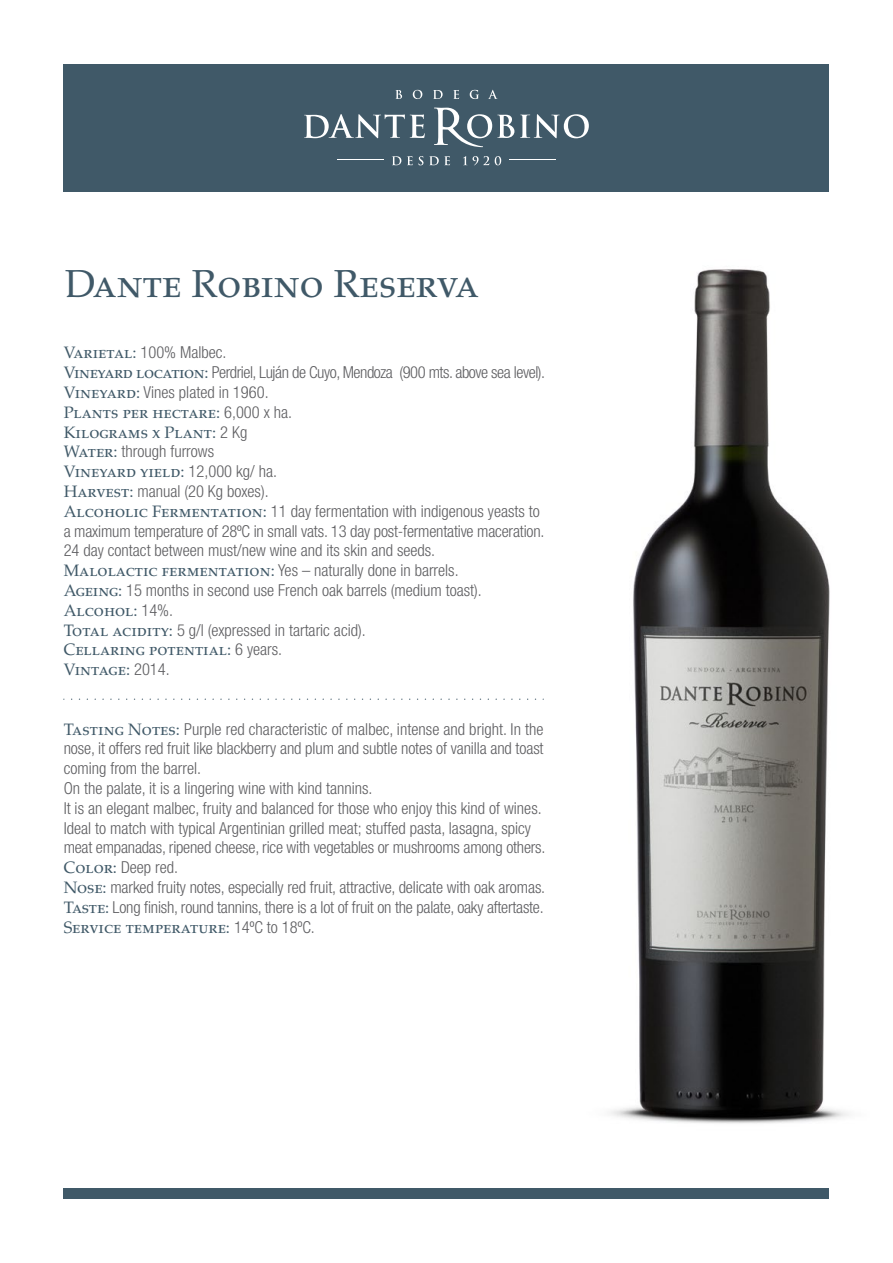
<style>
.page{position:relative;width:893px;height:1263px;background:#fff}
.page>*{position:absolute;margin:0;border:0;box-sizing:border-box;transform-origin:0 0}
.t1{font:39px "Palatino SC";color:#405968}
.t2{font:300 condensed 16.5px/19.8px "Helvetica Neue LT Std";color:#5f5f62}
.t3{font:16.5px/19.8px "Palatino SC";color:#405968}
.t4{font:300 condensed 16.5px/19.8px "Helvetica Neue LT Std";letter-spacing:-.025em;color:#5f5f62}
.s1{font-family:"Palatino SC";font-weight:400;font-stretch:normal;color:#405968}
.s2{font-family:"Helvetica Neue LT Std";font-weight:300;font-stretch:condensed;color:#5f5f62}
</style>
<div class="page">
<img style="left:610px;top:269px;width:239px;height:855px">
<div style="left:64px;top:64px;width:765px;height:127px;background:#405968"></div>
<div style="left:64px;top:1188px;width:765px;height:11px;background:#405968"></div>
<hr style="left:337px;top:159px;width:46px;height:1px;background:#fff">
<hr style="left:510px;top:159px;width:46px;height:1px;background:#fff">
<svg style="left:395px;top:90px;width:7px;height:9px"></svg>
<svg style="left:413px;top:90px;width:9px;height:9px"></svg>
<svg style="left:433px;top:90px;width:10px;height:9px"></svg>
<svg style="left:453px;top:90px;width:6px;height:9px"></svg>
<svg style="left:470px;top:90px;width:9px;height:9px"></svg>
<svg style="left:488px;top:90px;width:10px;height:9px"></svg>
<svg style="left:392px;top:156px;width:9px;height:9px"></svg>
<svg style="left:407px;top:156px;width:6px;height:9px"></svg>
<svg style="left:419px;top:156px;width:4px;height:9px"></svg>
<svg style="left:429px;top:156px;width:21px;height:9px"></svg>
<svg style="left:463px;top:156px;width:4px;height:9px"></svg>
<svg style="left:473px;top:156px;width:16px;height:9px"></svg>
<svg style="left:495px;top:156px;width:6px;height:9px"></svg>
<svg style="left:434px;top:108px;width:80px;height:39px"></svg>
<svg style="left:304px;top:114px;width:121px;height:24px"></svg>
<svg style="left:520px;top:114px;width:69px;height:24px"></svg>
<svg style="left:71px;top:699px;width:473px;height:1px"></svg>
<h1 class="t1" style="left:65px;top:261px;width:415px">Dante Robino Reserva</h1>
<p class="t4" style="left:64px;top:342px;width:483px"><span class="s1">Varietal:</span> 100% Malbec.<br><span class="s1">Vineyard location:</span> Perdriel, Luján de Cuyo, Mendoza (900 mts. above sea level).<br><span class="s1">Vineyard:</span> Vines plated in 1960.</p>
<p class="t3" style="left:64px;top:402px;width:230px">Plants per hectare: <span class="s2">6,000 x ha.<br></span>Kilograms x Plant: <span class="s2">2 Kg</span></p>
<p class="t2" style="left:64px;top:441px;width:152px"><span class="s1">Water:</span> through furrows</p>
<p class="t3" style="left:64px;top:462px;width:215px">Vineyard yield: <span class="s2">12,000 kg/ ha.</span></p>
<p class="t2" style="left:64px;top:481px;width:482px"><span class="s1">Harvest:</span> manual (20 Kg boxes).<br><span class="s1">Alcoholic Fermentation:</span> 11 day fermentation with indigenous yeasts to a maximum temperature of 28ºC in small vats. 13 day post-fermentative maceration.<br>24 day contact between must/new wine and its skin and seeds.<br><span class="s1">Malolactic fermentation:</span> Yes – naturally done in barrels.<br><span class="s1">Ageing:</span> 15 months in second use French oak barrels (medium toast).</p>
<p class="t3" style="left:64px;top:600px;width:111px">Alcohol: <span class="s2">14%.</span></p>
<p class="t2" style="left:64px;top:620px;width:304px"><span class="s1">Total acidity:</span> 5 g/l (expressed in tartaric acid).</p>
<p class="t3" style="left:64px;top:640px;width:220px">Cellaring potential: <span class="s2">6 years.<br></span>Vintage: <span class="s2">2014.</span></p>
<p class="t2" style="left:64px;top:719px;width:483px"><span class="s1">Tasting Notes:</span> Purple red characteristic of malbec, intense and bright. In the nose, it offers red fruit like blackberry and plum and subtle notes of vanilla and toast coming from the barrel.<br>On the palate, it is a lingering wine with kind tannins.<br>It is an elegant malbec, fruity and balanced for those who enjoy this kind of wines.<br>Ideal to match with typical Argentinian grilled meat; stuffed pasta, lasagna, spicy meat empanadas, ripened cheese, rice with vegetables or mushrooms among others.<br><span class="s1">Color:</span> Deep red.<br><span class="s1">Nose:</span> marked fruity notes, especially red fruit, attractive, delicate with oak aromas.<br><span class="s1">Taste:</span> Long finish, round tannins, there is a lot of fruit on the palate, oaky aftertaste.</p>
<p class="t3" style="left:64px;top:917px;width:253px">Service temperature: <span class="s2">14ºC to 18ºC.</span></p>
</div>
